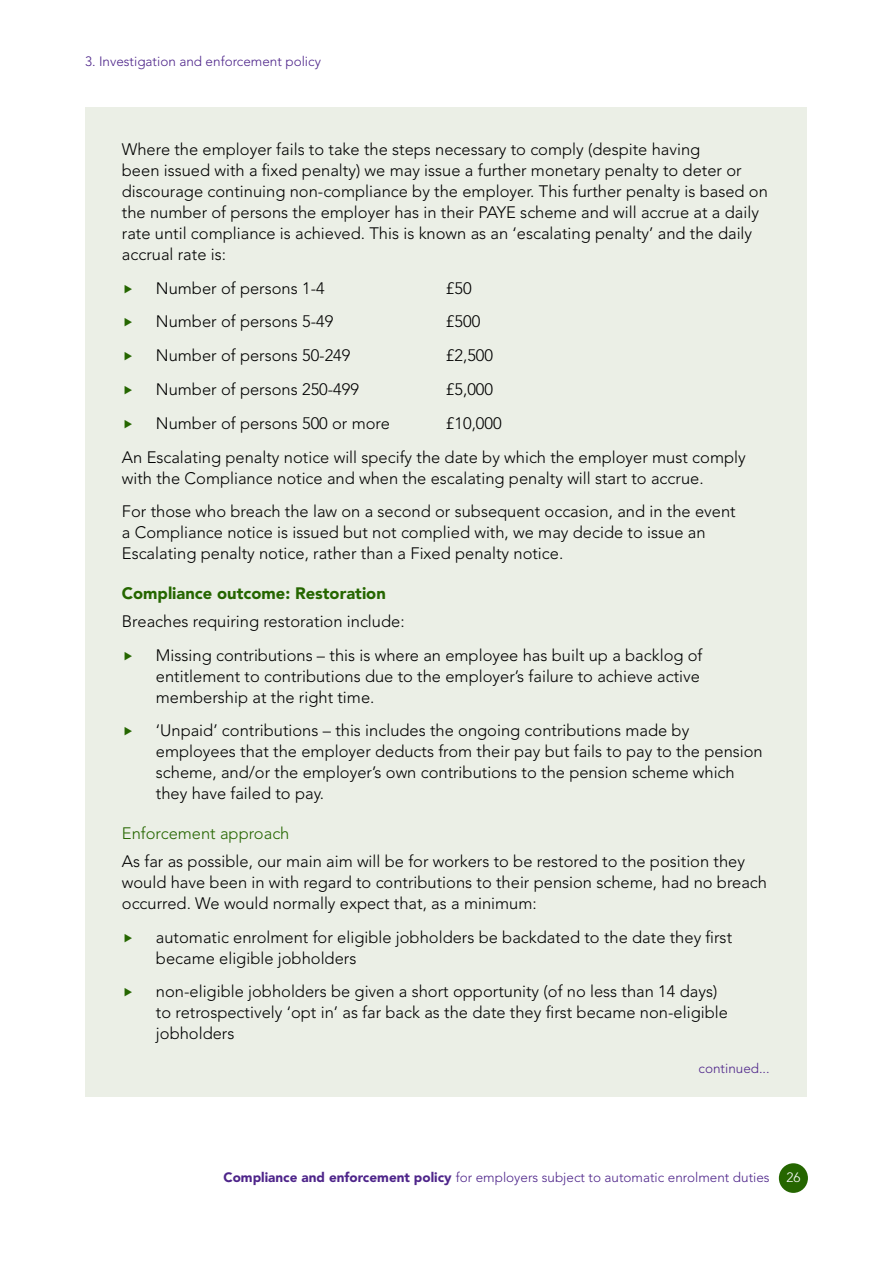
<style>
.page{position:relative;width:893px;height:1263px;background:#fff}
.page>*{position:absolute;margin:0;border:0;box-sizing:border-box;transform-origin:0 0}
.t1{font:300 16.5px/21px "Avenir LT Std";color:#000}
.t2{font:900 16.5px "Avenir LT Std";color:#256600}
.t3{font:300 16.5px "Avenir LT Std";color:#256600}
.t4{font:13.5px "Avenir LT Std Light 2";color:#4e258a}
.t5{font:300 13.5px "Avenir LT Std";color:#4e258a}
.s1{font-family:"Avenir LT Std Black 2"}
.s2{font-family:"Avenir LT Std";font-weight:300;color:#fff}
</style>
<div class="page">
<div style="left:779px;top:1163px;width:29px;height:30px;background:#256600;border-radius:50%"></div>
<div style="left:86px;top:107px;width:721px;height:989px;background:#ebefe6"></div>
<p class="t5" style="left:85px;top:53px;width:237px">3. Investigation and enforcement policy</p>
<p class="t1" style="left:122px;top:139px;width:647px">Where the employer fails to take the steps necessary to comply (despite having<br>been issued with a fixed penalty) we may issue a further monetary penalty to deter or discourage continuing non-compliance by the employer. This further penalty is based on the number of persons the employer has in their PAYE scheme and will accrue at a daily rate until compliance is achieved. This is known as an ‘escalating penalty’ and the daily accrual rate is:</p>
<p class="t1" style="left:156px;top:278px;width:170px">Number of persons 1-4</p>
<p class="t1" style="left:446px;top:278px;width:27px">£50</p>
<p class="t1" style="left:156px;top:311px;width:179px">Number of persons 5-49</p>
<p class="t1" style="left:446px;top:311px;width:36px">£500</p>
<p class="t1" style="left:156px;top:345px;width:196px">Number of persons 50-249</p>
<p class="t1" style="left:446px;top:345px;width:49px">£2,500</p>
<p class="t1" style="left:156px;top:379px;width:205px">Number of persons 250-499</p>
<p class="t1" style="left:446px;top:379px;width:49px">£5,000</p>
<p class="t1" style="left:156px;top:413px;width:235px">Number of persons 500 or more</p>
<p class="t1" style="left:446px;top:413px;width:57px">£10,000</p>
<p class="t1" style="left:122px;top:446px;width:625px">An Escalating penalty notice will specify the date by which the employer must comply with the Compliance notice and when the escalating penalty will start to accrue.</p>
<p class="t1" style="left:122px;top:501px;width:615px">For those who breach the law on a second or subsequent occasion, and in the event a Compliance notice is issued but not complied with, we may decide to issue an<br>Escalating penalty notice, rather than a Fixed penalty notice.</p>
<h4 class="t2" style="left:122px;top:584px;width:265px">Compliance outcome: Restoration</h4>
<p class="t1" style="left:122px;top:611px;width:284px">Breaches requiring restoration include:</p>
<p class="t1" style="left:156px;top:644px;width:548px">Missing contributions – this is where an employee has built up a backlog of entitlement to contributions due to the employer’s failure to achieve active membership at the right time.</p>
<p class="t1" style="left:156px;top:720px;width:608px">‘Unpaid’ contributions – this includes the ongoing contributions made by employees that the employer deducts from their pay but fails to pay to the pension scheme, and/or the employer’s own contributions to the pension scheme which they have failed to pay.</p>
<h5 class="t3" style="left:122px;top:824px;width:169px">Enforcement approach</h5>
<p class="t1" style="left:122px;top:851px;width:647px">As far as possible, our main aim will be for workers to be restored to the position they would have been in with regard to contributions to their pension scheme, had no breach occurred. We would normally expect that, as a minimum:</p>
<p class="t1" style="left:156px;top:926px;width:578px">automatic enrolment for eligible jobholders be backdated to the date they first became eligible jobholders</p>
<p class="t1" style="left:156px;top:981px;width:573px">non-eligible jobholders be given a short opportunity (of no less than 14 days) to retrospectively ‘opt in’ as far back as the date they first became non-eligible jobholders</p>
<p class="t5" style="left:699px;top:1060px;width:73px">continued...</p>
<p class="t4" style="left:223px;top:1169px;width:578px"><span class="s1">Compliance and enforcement policy</span> for employers subject to automatic enrolment duties <span class="s2">26</span></p>
</div>
